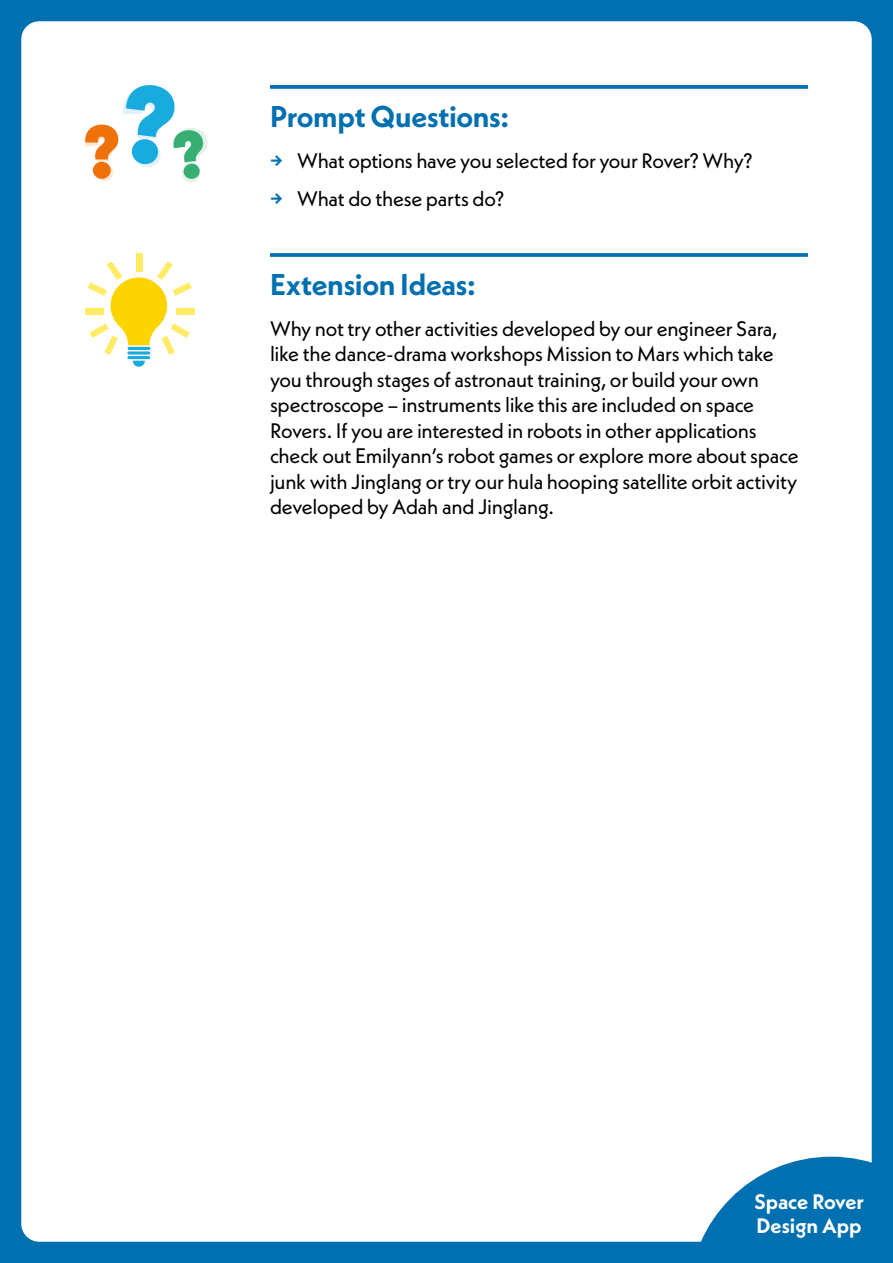
<style>
.page{position:relative;width:893px;height:1263px;background:#0070b0}
.page>*{position:absolute;margin:0;border:0;box-sizing:border-box;transform-origin:0 0}
.t1{font:700 30px "Neue Kabel";letter-spacing:-.01em;color:#0070b0}
.t2{font:21px/25.5px "Neue Kabel";letter-spacing:-.015em;color:#000}
.t3{font:700 21px/24px "Neue Kabel";color:#fff}
.s1{font-weight:700;color:#0070b0}
</style>
<div class="page">
<div style="left:21px;top:21px;width:851px;height:1221px;background:#fff;border-radius:18px"></div>
<svg style="left:270px;top:85px;width:538px;height:4px;background:#0f78b4"></svg>
<svg style="left:270px;top:253px;width:538px;height:4px;background:#0f78b4"></svg>
<svg style="left:689px;top:1157px;width:183px;height:85px"></svg>
<svg style="left:85px;top:85px;width:123px;height:97px"></svg>
<hr style="left:127px;top:356px;width:23px;height:3px;background:#1aabde;border-radius:2px">
<svg style="left:133px;top:361px;width:12px;height:6px"></svg>
<div style="left:85px;top:308px;width:19px;height:6px;background:#ffeb66"></div>
<div style="left:137px;top:253px;width:6px;height:19px;background:#ffeb66"></div>
<div style="left:176px;top:308px;width:18px;height:6px;background:#ffeb66"></div>
<svg style="left:87px;top:261px;width:105px;height:94px"></svg>
<h1 class="t1" style="left:270px;top:98px;width:241px">Prompt Questions:</h1>
<p class="t2" style="left:270px;top:147px;width:484px"><span class="s1">→</span> What options have you selected for your Rover? Why?</p>
<p class="t2" style="left:270px;top:185px;width:236px"><span class="s1">→</span> What do these parts do?</p>
<h1 class="t1" style="left:270px;top:266px;width:207px">Extension Ideas:</h1>
<p class="t2" style="left:270px;top:315px;width:530px">Why not try other activities developed by our engineer Sara, like the dance-drama workshops Mission to Mars which take you through stages of astronaut training, or build your own spectroscope – instruments like this are included on space Rovers. If you are interested in robots in other applications check out Emilyann’s robot games or explore more about space junk with Jinglang or try our hula hooping satellite orbit activity developed by Adah and Jinglang.</p>
<p class="t3" style="left:754px;top:1189px;width:111px">Space Rover<br>Design App</p>
</div>
